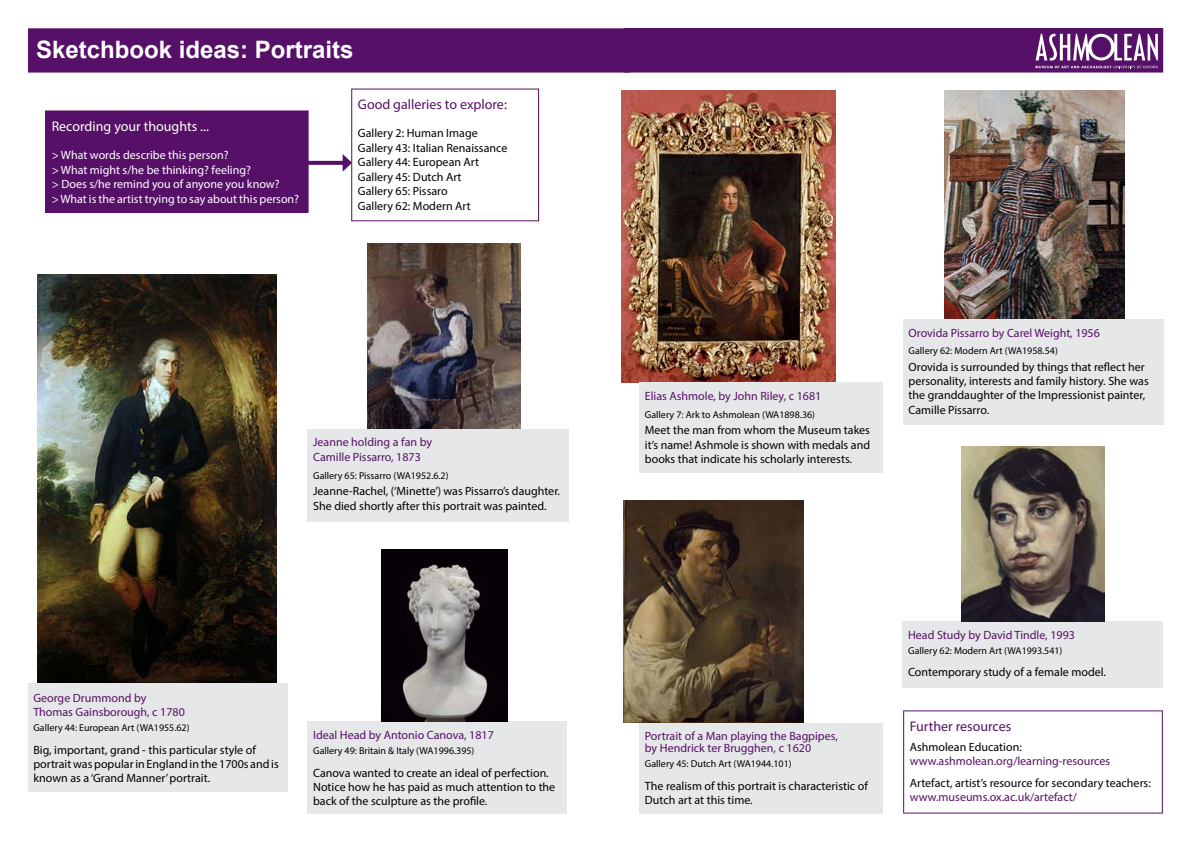
<style>
.page{position:relative;width:1191px;height:842px;background:#fff}
.page>*{position:absolute;margin:0;border:0;box-sizing:border-box;transform-origin:0 0}
.t1{font:700 24px "Arial";color:#fff}
.t2{font:14px "Myriad Pro";color:#571067}
.t3{font:14px "Myriad Pro";color:#fff}
.t4{font:12px/14.4px "Myriad Pro";color:#000}
.t5{font:12px/14.8px "Myriad Pro";color:#571067}
.t6{font:12px/14.4px "Myriad Pro";color:#fff}
.t7{font:10px "Myriad Pro";color:#000}
</style>
<div class="page">
<div style="left:28px;top:28px;width:602px;height:45px;background:#571067;border:1px solid #571067"></div>
<div style="left:624px;top:29px;width:538px;height:43px;background:#571067"></div>
<svg style="left:1035px;top:34px;width:123px;height:34px"></svg>
<div style="left:623px;top:28px;width:540px;height:45px;border:1px solid #571067"></div>
<div style="left:351px;top:89px;width:188px;height:132px;border:1px solid #571067"></div>
<img style="left:621px;top:90px;width:214px;height:293px">
<div style="left:639px;top:383px;width:243px;height:90px;background:#e6e7e8"></div>
<img style="left:623px;top:500px;width:180px;height:223px">
<div style="left:639px;top:723px;width:243px;height:91px;background:#e6e7e8"></div>
<img style="left:38px;top:274px;width:239px;height:410px">
<div style="left:28px;top:684px;width:259px;height:108px;background:#e6e7e8"></div>
<div style="left:903px;top:319px;width:260px;height:105px;background:#e6e7e8"></div>
<div style="left:46px;top:111px;width:262px;height:101px;background:#571067"></div>
<div style="left:45px;top:110px;width:264px;height:103px;border:1px solid #571067"></div>
<img style="left:944px;top:90px;width:180px;height:228px">
<div style="left:307px;top:722px;width:259px;height:92px;background:#e6e7e8"></div>
<img style="left:382px;top:549px;width:126px;height:172px">
<img style="left:367px;top:244px;width:153px;height:184px">
<div style="left:307px;top:429px;width:261px;height:92px;background:#e6e7e8"></div>
<div style="left:902px;top:621px;width:260px;height:67px;background:#e6e7e8"></div>
<img style="left:961px;top:446px;width:143px;height:175px">
<svg style="left:307px;top:161px;width:36px;height:4px"></svg>
<svg style="left:343px;top:154px;width:9px;height:18px"></svg>
<h1 class="t1" style="left:36px;top:34px;width:319px">Sketchbook ideas: Portraits</h1>
<p class="t3" style="left:52px;top:117px;width:159px">Recording your thoughts ...</p>
<p class="t6" style="left:52px;top:148px;width:249px">&gt; What words describe this person?<br>&gt; What might s/he be thinking? feeling?<br>&gt; Does s/he remind you of anyone you know?<br>&gt; What is the artist trying to say about this person?</p>
<p class="t2" style="left:358px;top:95px;width:150px">Good galleries to explore:</p>
<p class="t4" style="left:358px;top:126px;width:151px">Gallery 2: Human Image<br>Gallery 43: Italian Renaissance<br>Gallery 44: European Art<br>Gallery 45: Dutch Art<br>Gallery 65: Pissaro<br>Gallery 62: Modern Art</p>
<p class="t5" style="left:313px;top:435px;width:120px">Jeanne holding a fan by<br>Camille Pissarro, 1873</p>
<p class="t7" style="left:313px;top:469px;width:137px">Gallery 65: Pissarro (WA1952.6.2)</p>
<p class="t4" style="left:313px;top:484px;width:248px">Jeanne-Rachel, (‘Minette’) was Pissarro’s daughter.<br>She died shortly after this portrait was painted.</p>
<p class="t5" style="left:33px;top:690px;width:153px">George Drummond by<br>Thomas Gainsborough, c 1780</p>
<p class="t7" style="left:33px;top:722px;width:158px">Gallery 44: European Art (WA1955.62)</p>
<p class="t4" style="left:33px;top:742px;width:247px">Big, important, grand - this particular style of portrait was popular in England in the 1700s and is known as a ‘Grand Manner’ portrait.</p>
<p class="t5" style="left:313px;top:728px;width:182px">Ideal Head by Antonio Canova, 1817</p>
<p class="t7" style="left:313px;top:744px;width:163px">Gallery 49: Britain &amp; Italy (WA1996.395)</p>
<p class="t4" style="left:313px;top:765px;width:244px">Canova wanted to create an ideal of perfection.<br>Notice how he has paid as much attention to the back of the sculpture as the profile.</p>
<p class="t5" style="left:645px;top:389px;width:178px">Elias Ashmole, by John Riley, c 1681</p>
<p class="t7" style="left:645px;top:408px;width:172px">Gallery 7: Ark to Ashmolean (WA1898.36)</p>
<p class="t4" style="left:645px;top:423px;width:227px;text-align:justify">Meet the man from whom the Museum takes it’s name! Ashmole is shown with medals and books that indicate his scholarly interests.</p>
<p class="t5" style="left:908px;top:325px;width:193px">Orovida Pissarro by Carel Weight, 1956</p>
<p class="t7" style="left:908px;top:344px;width:151px">Gallery 62: Modern Art (WA1958.54)</p>
<p class="t4" style="left:908px;top:359px;width:242px">Orovida is surrounded by things that reflect her personality, interests and family history. She was the granddaughter of the Impressionist painter, Camille Pissarro.</p>
<p class="t5" style="left:645px;top:730px;width:194px;line-height:12px">Portrait of a Man playing the Bagpipes, by Hendrick ter Brugghen, c 1620</p>
<p class="t7" style="left:645px;top:758px;width:148px">Gallery 45: Dutch Art (WA1944.101)</p>
<p class="t4" style="left:645px;top:778px;width:224px">The realism of this portrait is characteristic of<br>Dutch art at this time.</p>
<p class="t5" style="left:908px;top:627px;width:168px">Head Study by David Tindle, 1993</p>
<p class="t7" style="left:908px;top:644px;width:156px">Gallery 62: Modern Art (WA1993.541)</p>
<p class="t4" style="left:908px;top:665px;width:199px">Contemporary study of a female model.</p>
<p class="t2" style="left:909px;top:717px;width:103px">Further resources</p>
<p class="t4" style="left:909px;top:739px;width:113px">Ashmolean Education:</p>
<p class="t5" style="left:909px;top:753px;width:202px">www.ashmolean.org/learning-resources</p>
<p class="t4" style="left:909px;top:775px;width:242px">Artefact, artist’s resource for secondary teachers:</p>
<p class="t5" style="left:909px;top:789px;width:169px">www.museums.ox.ac.uk/artefact/</p>
</div>
